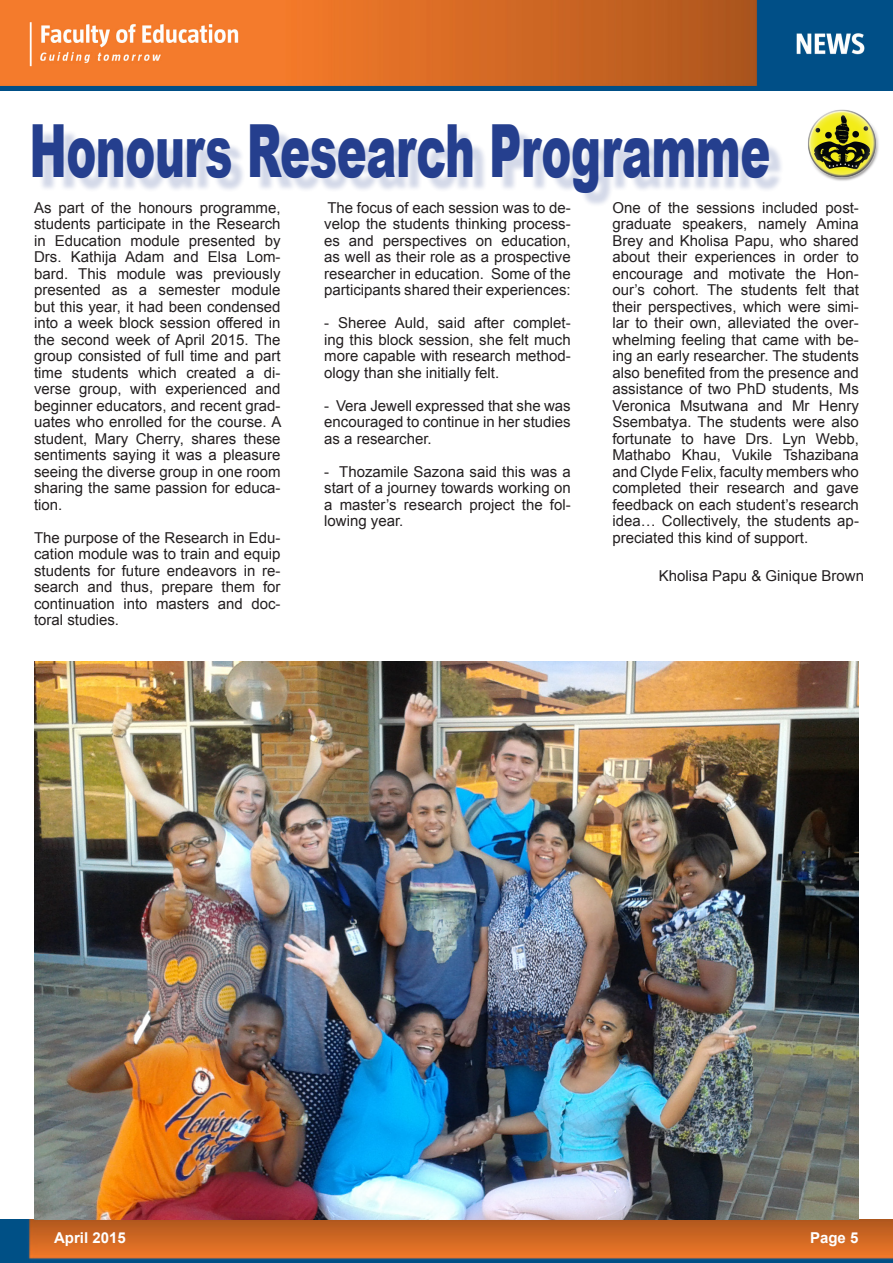
<style>
.page{position:relative;width:893px;height:1263px;background:#fff}
.page>*{position:absolute;margin:0;border:0;box-sizing:border-box;transform-origin:0 0}
.t1{font:900 73.35px "Arial";letter-spacing:-.01em;color:#253f8e;scale:.61 1}
.t2{font:15px/16.5px "Arial";color:#231f20;text-align:justify}
.t3{font:700 15px "Arial";color:#fff}
</style>
<div class="page">
<img style="left:0;top:1219px;width:893px;height:44px">
<img style="left:0;top:0;width:893px;height:91px">
<div style="left:39px;top:131px;width:745px;height:76px;background:#253f8e;opacity:.2"></div>
<img style="left:808px;top:109px;width:71px;height:71px">
<img style="left:34px;top:661px;width:825px;height:558px">
<p class="t1" style="left:29px;top:97px;width:1216px">Honours Research Programme</p>
<p class="t2" style="left:34px;top:199px;width:249px">As part of the honours programme, students participate in the Research in Education module presented by Drs. Kathija Adam and Elsa Lom&shy;bard. This module was previously presented as a semester module but this year, it had been condensed into a week block session offered in the second week of April 2015. The group consisted of full time and part time students which created a di&shy;verse group, with experienced and beginner educators, and recent grad&shy;uates who enrolled for the course. A student, Mary Cherry, shares these sentiments saying it was a pleasure seeing the diverse group in one room sharing the same passion for educa&shy;tion.</p>
<p class="t2" style="left:34px;top:529px;width:248px">The purpose of the Research in Edu&shy;cation module was to train and equip students for future endeavors in re&shy;search and thus, prepare them for continuation into masters and doc&shy;toral studies.</p>
<p class="t2" style="left:324px;top:199px;width:248px">The focus of each session was to de&shy;velop the students thinking process&shy;es and perspectives on education, as well as their role as a prospective researcher in education. Some of the participants shared their experiences:</p>
<p class="t2" style="left:324px;top:315px;width:248px">- Sheree Auld, said after complet&shy;ing this block session, she felt much more capable with research method&shy;ology than she initially felt.</p>
<p class="t2" style="left:324px;top:397px;width:248px">- Vera Jewell expressed that she was encouraged to continue in her studies as a researcher.</p>
<p class="t2" style="left:324px;top:463px;width:248px">- Thozamile Sazona said this was a start of a journey towards working on a master’s research project the fol&shy;lowing year.</p>
<p class="t2" style="left:612px;top:199px;width:248px">One of the sessions included post&shy;graduate speakers, namely Amina Brey and Kholisa Papu, who shared about their experiences in order to encourage and motivate the Hon&shy;our’s cohort. The students felt that their perspectives, which were simi&shy;lar to their own, alleviated the over&shy;whelming feeling that came with be&shy;ing an early researcher. The students also benefited from the presence and assistance of two PhD students, Ms Veronica Msutwana and Mr Henry Ssembatya. The students were also fortunate to have Drs. Lyn Webb, Mathabo Khau, Vukile Tshazibana and Clyde Felix, faculty members who completed their research and gave feedback on each student’s research idea… Collectively, the students ap&shy;preciated this kind of support.</p>
<p class="t2" style="left:659px;top:567px;width:207px">Kholisa Papu &amp; Ginique Brown</p>
<p class="t3" style="left:54px;top:1228px;width:73px">April 2015</p>
<p class="t3" style="left:810px;top:1228px;width:50px">Page 5</p>
</div>
